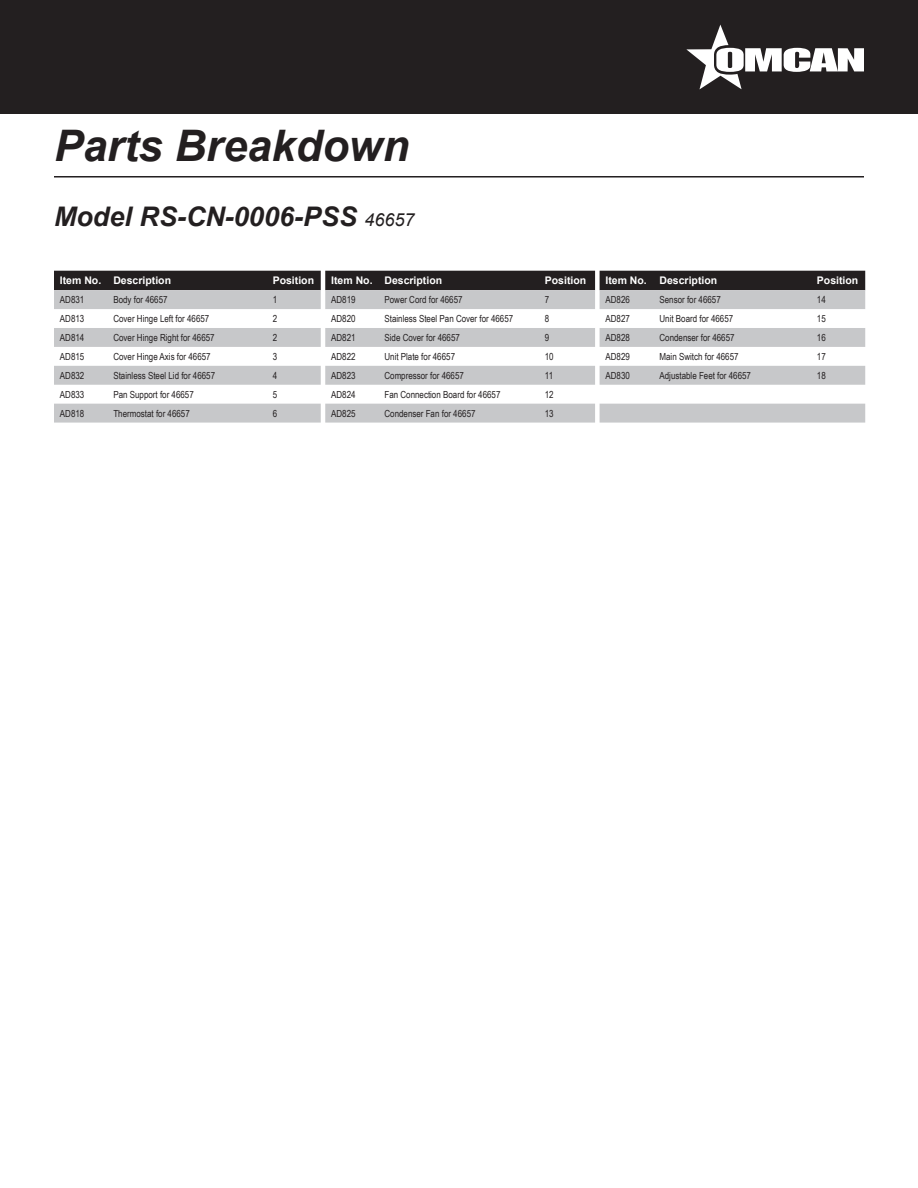
<style>
.page{position:relative;width:918px;height:1188px;background:#fff}
.page>*{position:absolute;margin:0;border:0;box-sizing:border-box;transform-origin:0 0}
.t1{font:italic 700 43.5px "Arial";color:#231f20}
.t2{font:italic 700 27px "Arial";color:#231f20}
.t3{font:700 10.5px "Arial";color:#fff}
.t4{font:9.75px "Arial Narrow";color:#231f20}
.s1{font-weight:400;font-size:18px}
</style>
<div class="page">
<div style="left:0;top:0;width:918px;height:114px;background:#231f20"></div>
<svg style="left:686px;top:25px;width:178px;height:64px"></svg>
<hr style="left:54px;top:176px;width:810px;height:2px;background:#231f20">
<div style="left:54px;top:271px;width:811px;height:19px;background:#231f20"></div>
<svg style="left:54px;top:290px;width:811px;height:133px;fill:#c7c8ca"></svg>
<p class="t1" style="left:54px;top:116px;width:357px">Parts Breakdown</p>
<p class="t2" style="left:54px;top:198px;width:362px">Model RS-CN-0006-PSS <span class="s1">46657</span></p>
<p class="t3" style="left:60px;top:273px;width:43px">Item No.</p>
<p class="t3" style="left:113px;top:273px;width:59px">Description</p>
<p class="t3" style="left:273px;top:273px;width:43px">Position</p>
<p class="t3" style="left:331px;top:273px;width:43px">Item No.</p>
<p class="t3" style="left:384px;top:273px;width:59px">Description</p>
<p class="t3" style="left:545px;top:273px;width:43px">Position</p>
<p class="t3" style="left:605px;top:273px;width:43px">Item No.</p>
<p class="t3" style="left:660px;top:273px;width:59px">Description</p>
<p class="t3" style="left:817px;top:273px;width:43px">Position</p>
<p class="t4" style="left:60px;top:293px;width:26px">AD831</p>
<p class="t4" style="left:113px;top:293px;width:56px">Body for 46657</p>
<p class="t4" style="left:273px;top:293px;width:6px">1</p>
<p class="t4" style="left:331px;top:293px;width:26px">AD819</p>
<p class="t4" style="left:384px;top:293px;width:80px">Power Cord for 46657</p>
<p class="t4" style="left:545px;top:293px;width:6px">7</p>
<p class="t4" style="left:605px;top:293px;width:26px">AD826</p>
<p class="t4" style="left:660px;top:293px;width:63px">Sensor for 46657</p>
<p class="t4" style="left:817px;top:293px;width:10px">14</p>
<p class="t4" style="left:60px;top:311px;width:26px">AD813</p>
<p class="t4" style="left:113px;top:311px;width:97px">Cover Hinge Left for 46657</p>
<p class="t4" style="left:273px;top:311px;width:6px">2</p>
<p class="t4" style="left:331px;top:311px;width:26px">AD820</p>
<p class="t4" style="left:384px;top:311px;width:130px">Stainless Steel Pan Cover for 46657</p>
<p class="t4" style="left:545px;top:311px;width:6px">8</p>
<p class="t4" style="left:605px;top:311px;width:26px">AD827</p>
<p class="t4" style="left:660px;top:311px;width:75px">Unit Board for 46657</p>
<p class="t4" style="left:817px;top:311px;width:10px">15</p>
<p class="t4" style="left:60px;top:330px;width:26px">AD814</p>
<p class="t4" style="left:113px;top:330px;width:103px">Cover Hinge Right for 46657</p>
<p class="t4" style="left:273px;top:330px;width:6px">2</p>
<p class="t4" style="left:331px;top:330px;width:26px">AD821</p>
<p class="t4" style="left:384px;top:330px;width:77px">Side Cover for 46657</p>
<p class="t4" style="left:545px;top:330px;width:6px">9</p>
<p class="t4" style="left:605px;top:330px;width:26px">AD828</p>
<p class="t4" style="left:660px;top:330px;width:77px">Condenser for 46657</p>
<p class="t4" style="left:817px;top:330px;width:10px">16</p>
<p class="t4" style="left:60px;top:349px;width:26px">AD815</p>
<p class="t4" style="left:113px;top:349px;width:99px">Cover Hinge Axis for 46657</p>
<p class="t4" style="left:273px;top:349px;width:6px">3</p>
<p class="t4" style="left:331px;top:349px;width:26px">AD822</p>
<p class="t4" style="left:384px;top:349px;width:72px">Unit Plate for 46657</p>
<p class="t4" style="left:545px;top:349px;width:10px">10</p>
<p class="t4" style="left:605px;top:349px;width:26px">AD829</p>
<p class="t4" style="left:660px;top:349px;width:81px">Main Switch for 46657</p>
<p class="t4" style="left:817px;top:349px;width:10px">17</p>
<p class="t4" style="left:60px;top:368px;width:26px">AD832</p>
<p class="t4" style="left:113px;top:368px;width:103px">Stainless Steel Lid for 46657</p>
<p class="t4" style="left:273px;top:368px;width:6px">4</p>
<p class="t4" style="left:331px;top:368px;width:26px">AD823</p>
<p class="t4" style="left:384px;top:368px;width:81px">Compressor for 46657</p>
<p class="t4" style="left:545px;top:368px;width:10px">11</p>
<p class="t4" style="left:605px;top:368px;width:26px">AD830</p>
<p class="t4" style="left:660px;top:368px;width:93px">Adjustable Feet for 46657</p>
<p class="t4" style="left:817px;top:368px;width:10px">18</p>
<p class="t4" style="left:60px;top:387px;width:26px">AD833</p>
<p class="t4" style="left:113px;top:387px;width:82px">Pan Support for 46657</p>
<p class="t4" style="left:273px;top:387px;width:6px">5</p>
<p class="t4" style="left:331px;top:387px;width:26px">AD824</p>
<p class="t4" style="left:384px;top:387px;width:118px">Fan Connection Board for 46657</p>
<p class="t4" style="left:545px;top:387px;width:10px">12</p>
<p class="t4" style="left:60px;top:406px;width:26px">AD818</p>
<p class="t4" style="left:113px;top:406px;width:78px">Thermostat for 46657</p>
<p class="t4" style="left:273px;top:406px;width:6px">6</p>
<p class="t4" style="left:331px;top:406px;width:26px">AD825</p>
<p class="t4" style="left:384px;top:406px;width:93px">Condenser Fan for 46657</p>
<p class="t4" style="left:545px;top:406px;width:10px">13</p>
</div>
